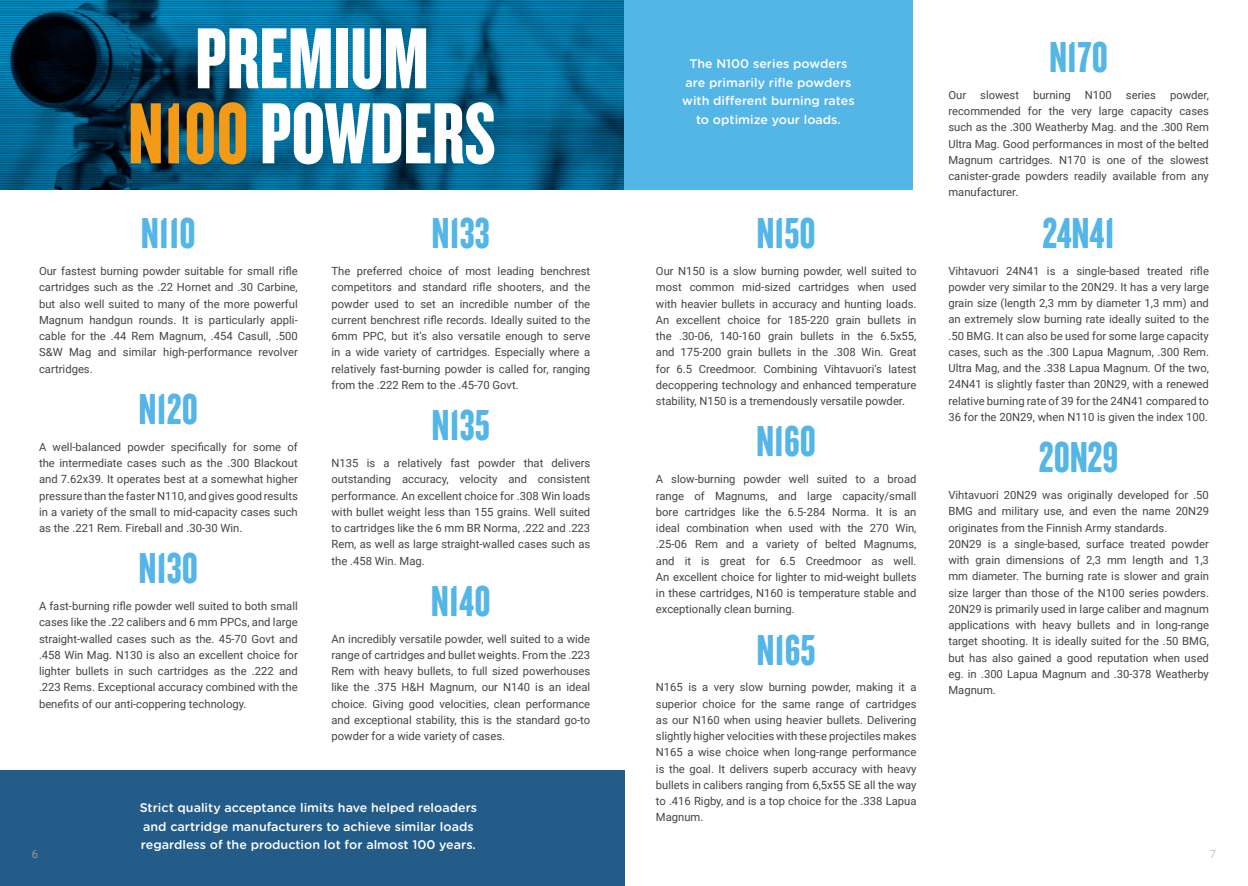
<style>
.page{position:relative;width:1248px;height:886px;background:#fff}
.page>*{position:absolute;margin:0;border:0;box-sizing:border-box;transform-origin:0 0}
.t1{font:90px/75px "Knockout HTF68 Full Featherwt";color:#fff;text-align:center}
.t2{font:45px "Knockout HTF68 Full Featherwt";color:#54b5e7}
.t3{font:500 12.5px/18.8px "Gotham Rounded";color:#fff;text-align:center}
.t4{font:11.25px/16.2px "Roboto";color:#454347;text-align:justify}
.t5{font:11.25px "Roboto";color:#93969b}
.t6{font:11.25px "Roboto";color:#c3c5c8}
.s1{color:#f39a17}
</style>
<div class="page">
<img style="left:0;top:0;width:624px;height:190px">
<div style="left:624px;top:0;width:288px;height:190px;background:#54b5e7"></div>
<div style="left:0;top:770px;width:624px;height:116px;background:#235c88"></div>
<h1 class="t1" style="left:128px;top:22px;width:369px">PREMIUM<br><span class="s1">N100</span> POWDERS</h1>
<h2 class="t2" style="left:1049px;top:34px;width:60px">N170</h2>
<p class="t4" style="left:948px;top:86px;width:262px">Our slowest burning N100 series powder, recommended for the very large capacity cases such as the .300 Weatherby Mag. and the .300 Rem Ultra Mag. Good performances in most of the belted Magnum cartridges. N170 is one of the slowest canister-grade powders readily available from any manufacturer.</p>
<h2 class="t2" style="left:1042px;top:210px;width:74px">24N41</h2>
<p class="t4" style="left:948px;top:262px;width:262px">Vihtavuori 24N41 is a single-based treated rifle powder very similar to the 20N29. It has a very large grain size (length 2,3 mm by diameter 1,3 mm) and an extremely slow burning rate ideally suited to the .50 BMG. It can also be used for some large capacity cases, such as the .300 Lapua Magnum, .300 Rem.<br>Ultra Mag, and the .338 Lapua Magnum. Of the two, 24N41 is slightly faster than 20N29, with a renewed relative burning rate of 39 for the 24N41 compared to 36 for the 20N29, when N110 is given the index 100.</p>
<h2 class="t2" style="left:1038px;top:434px;width:81px">20N29</h2>
<p class="t4" style="left:948px;top:486px;width:262px;text-align:left">Vihtavuori 20N29 was originally developed for .50<br>BMG and military use, and even the name 20N29 originates from the Finnish Army standards.<br>20N29 is a single-based, surface treated powder with grain dimensions of 2,3 mm length and 1,3 mm diameter. The burning rate is slower and grain size larger than those of the N100 series powders.<br>20N29 is primarily used in large caliber and magnum applications with heavy bullets and in long-range target shooting. It is ideally suited for the .50 BMG, but has also gained a good reputation when used eg. in .300 Lapua Magnum and .30-378 Weatherby Magnum.</p>
<p class="t3" style="left:682px;top:54px;width:174px">The N100 series powders are primarily rifle powders with different burning rates to optimize your loads.</p>
<h2 class="t2" style="left:432px;top:210px;width:59px">N133</h2>
<p class="t4" style="left:331px;top:263px;width:260px">The preferred choice of most leading benchrest competitors and standard rifle shooters, and the powder used to set an incredible number of the current benchrest rifle records. Ideally suited to the 6mm PPC, but it’s also versatile enough to serve in a wide variety of cartridges. Especially where a relatively fast-burning powder is called for, ranging from the .222 Rem to the .45-70 Govt.</p>
<h2 class="t2" style="left:432px;top:402px;width:59px">N135</h2>
<p class="t4" style="left:331px;top:454px;width:260px">N135 is a relatively fast powder that delivers outstanding accuracy, velocity and consistent performance. An excellent choice for .308 Win loads with bullet weight less than 155 grains. Well suited to cartridges like the 6 mm BR Norma, .222 and .223<br>Rem, as well as large straight-walled cases such as the .458 Win. Mag.</p>
<h2 class="t2" style="left:431px;top:578px;width:61px">N140</h2>
<p class="t4" style="left:331px;top:630px;width:260px">An incredibly versatile powder, well suited to a wide range of cartridges and bullet weights. From the .223<br>Rem with heavy bullets, to full sized powerhouses like the .375 H&amp;H Magnum, our N140 is an ideal choice. Giving good velocities, clean performance and exceptional stability, this is the standard go-to powder for a wide variety of cases.</p>
<h2 class="t2" style="left:141px;top:210px;width:56px">N110</h2>
<p class="t4" style="left:39px;top:263px;width:260px">Our fastest burning powder suitable for small rifle cartridges such as the .22 Hornet and .30 Carbine, but also well suited to many of the more powerful Magnum handgun rounds. It is particularly appli&shy;cable for the .44 Rem Magnum, .454 Casull, .500<br>S&amp;W Mag and similar high-performance revolver cartridges.</p>
<h2 class="t2" style="left:139px;top:386px;width:61px">N120</h2>
<p class="t4" style="left:39px;top:438px;width:260px">A well-balanced powder specifically for some of the intermediate cases such as the .300 Blackout and 7.62x39. It operates best at a somewhat higher pressure than the faster N110, and gives good results in a variety of the small to mid-capacity cases such as the .221 Rem. Fireball and .30-30 Win.</p>
<h2 class="t2" style="left:139px;top:545px;width:61px">N130</h2>
<p class="t4" style="left:39px;top:598px;width:260px">A fast-burning rifle powder well suited to both small cases like the .22 calibers and 6 mm PPCs, and large straight-walled cases such as the. 45-70 Govt and .458 Win Mag. N130 is also an excellent choice for lighter bullets in such cartridges as the .222 and .223 Rems. Exceptional accuracy combined with the benefits of our anti-coppering technology.</p>
<h2 class="t2" style="left:756px;top:210px;width:60px">N150</h2>
<p class="t4" style="left:656px;top:263px;width:262px">Our N150 is a slow burning powder, well suited to most common mid-sized cartridges when used with heavier bullets in accuracy and hunting loads.<br>An excellent choice for 185-220 grain bullets in the .30-06, 140-160 grain bullets in the 6.5x55, and 175-200 grain bullets in the .308 Win. Great for 6.5 Creedmoor. Combining Vihtavuori’s latest decoppering technology and enhanced temperature stability, N150 is a tremendously versatile powder.</p>
<h2 class="t2" style="left:756px;top:418px;width:61px">N160</h2>
<p class="t4" style="left:656px;top:471px;width:262px">A slow-burning powder well suited to a broad range of Magnums, and large capacity/small bore cartridges like the 6.5-284 Norma. It is an ideal combination when used with the 270 Win, .25-06 Rem and a variety of belted Magnums, and it is great for 6.5 Creedmoor as well.<br>An excellent choice for lighter to mid-weight bullets in these cartridges, N160 is temperature stable and exceptionally clean burning.</p>
<h2 class="t2" style="left:756px;top:627px;width:60px">N165</h2>
<p class="t4" style="left:656px;top:679px;width:262px">N165 is a very slow burning powder, making it a superior choice for the same range of cartridges as our N160 when using heavier bullets. Delivering slightly higher velocities with these projectiles makes N165 a wise choice when long-range performance is the goal. It delivers superb accuracy with heavy bullets in calibers ranging from 6,5x55 SE all the way to .416 Rigby, and is a top choice for the .338 Lapua Magnum.</p>
<p class="t3" style="left:140px;top:797px;width:339px;text-align:left">Strict quality acceptance limits have helped reloaders and cartridge manufacturers to achieve similar loads regardless of the production lot for almost 100 years.</p>
<p class="t5" style="left:32px;top:846px;width:8px">6</p>
<p class="t6" style="left:1209px;top:846px;width:8px">7</p>
</div>
